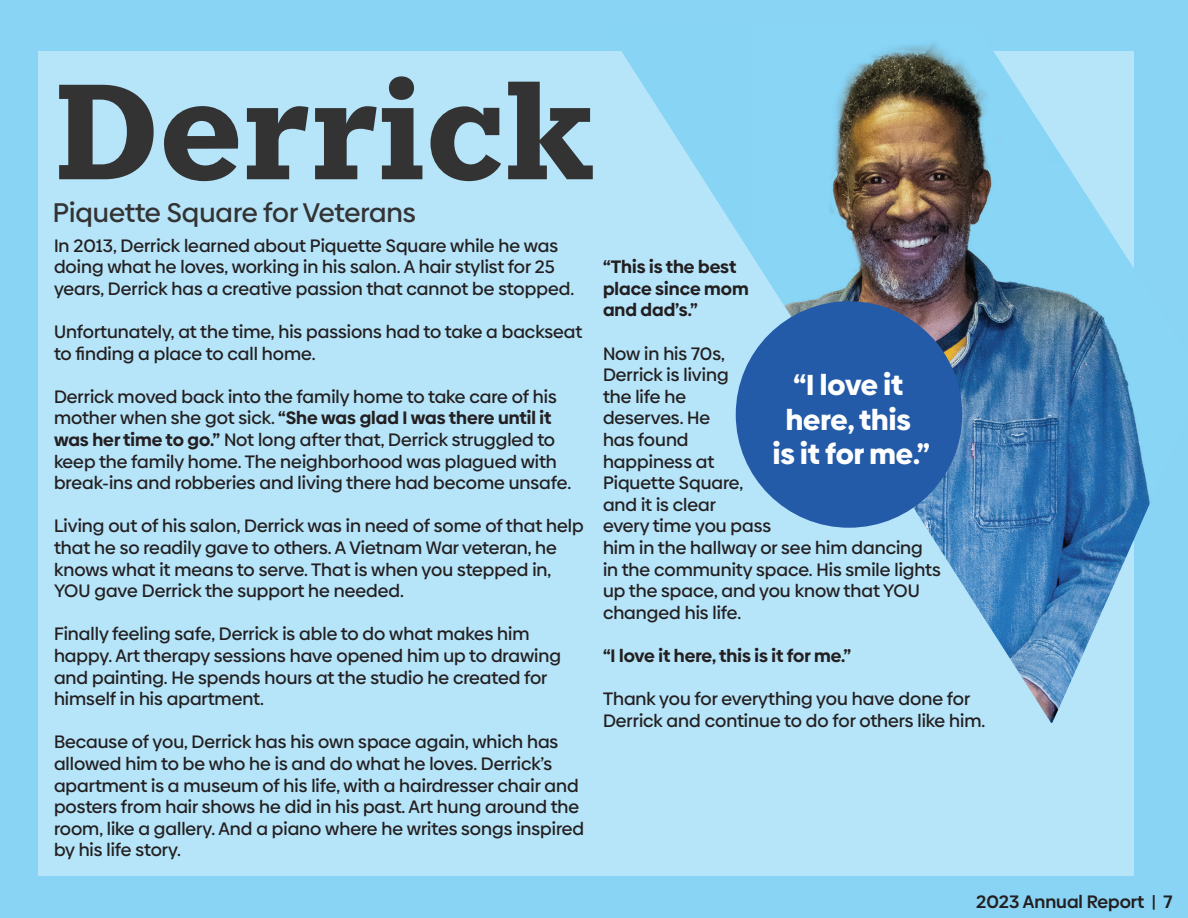
<style>
.page{position:relative;width:1188px;height:918px;background:#89d4f5}
.page>*{position:absolute;margin:0;border:0;box-sizing:border-box;transform-origin:0 0}
.t1{font:700 135px "Knile";color:#333}
.t2{font:900 28.95px "Biennale";color:#fff}
.t3{font:500 27px "Biennale";color:#333}
.t4{font:500 18px/21.6px "Biennale";color:#231f20}
.t5{font:700 18px/21.6px "Biennale";color:#231f20}
.t6{font:600 18px "Biennale";color:#231f20}
.s1{font-weight:700}
</style>
<div class="page">
<div style="left:38px;top:52px;width:1096px;height:824px;background:#b6e4f9"></div>
<img style="left:603px;top:47px;width:296px;height:115px">
<img style="left:899px;top:43px;width:149px;height:119px">
<img style="left:1048px;top:136px;width:17px;height:26px">
<img style="left:693px;top:162px;width:58px;height:92px">
<img style="left:751px;top:162px;width:383px;height:141px">
<img style="left:782px;top:303px;width:357px;height:140px">
<img style="left:902px;top:443px;width:248px;height:141px">
<img style="left:962px;top:584px;width:86px;height:134px">
<img style="left:1048px;top:584px;width:66px;height:139px">
<div style="left:736px;top:301px;width:226px;height:227px;background:#245ba9;border-radius:50%"></div>
<p class="t1" style="left:54px;top:45px;width:541px">Derrick</p>
<p class="t3" style="left:53px;top:195px;width:365px">Piquette Square for Veterans</p>
<p class="t4" style="left:54px;top:234px;width:522px">In 2013, Derrick learned about Piquette Square while he was doing what he loves, working in his salon. A hair stylist for 25 years, Derrick has a creative passion that cannot be stopped.</p>
<p class="t4" style="left:54px;top:321px;width:530px">Unfortunately, at the time, his passions had to take a backseat to finding a place to call home.</p>
<p class="t4" style="left:54px;top:386px;width:519px">Derrick moved back into the family home to take care of his mother when she got sick. <span class="s1">“She was glad I was there until it was her time to go.”</span> Not long after that, Derrick struggled to keep the family home. The neighborhood was plagued with break-ins and robberies and living there had become unsafe.</p>
<p class="t4" style="left:54px;top:515px;width:531px">Living out of his salon, Derrick was in need of some of that help that he so readily gave to others. A Vietnam War veteran, he knows what it means to serve. That is when you stepped in, YOU gave Derrick the support he needed.</p>
<p class="t4" style="left:54px;top:623px;width:509px">Finally feeling safe, Derrick is able to do what makes him happy. Art therapy sessions have opened him up to drawing and painting. He spends hours at the studio he created for himself in his apartment.</p>
<p class="t4" style="left:54px;top:731px;width:532px">Because of you, Derrick has his own space again, which has allowed him to be who he is and do what he loves. Derrick’s apartment is a museum of his life, with a hairdresser chair and posters from hair shows he did in his past. Art hung around the room, like a gallery. And a piano where he writes songs inspired by his life story.</p>
<p class="t5" style="left:603px;top:256px;width:147px">“This is the best place since mom and dad’s.”</p>
<p class="t4" style="left:603px;top:342px;width:339px">Now in his 70s,<br>Derrick is living<br>the life he<br>deserves. He<br>has found<br>happiness at<br>Piquette Square,<br>and it is clear<br>every time you pass<br>him in the hallway or see him dancing in the community space. His smile lights up the space, and you know that YOU changed his life.</p>
<p class="t5" style="left:603px;top:645px;width:250px">“I love it here, this is it for me.”</p>
<p class="t4" style="left:603px;top:688px;width:384px">Thank you for everything you have done for<br>Derrick and continue to do for others like him.</p>
<p class="t2" style="left:793px;top:366px;width:111px">“I love it</p>
<p class="t2" style="left:786px;top:400px;width:127px">here, this</p>
<p class="t2" style="left:773px;top:435px;width:159px">is it for me.”</p>
<p class="t6" style="left:976px;top:890px;width:198px">2023 Annual Report | 7</p>
</div>
